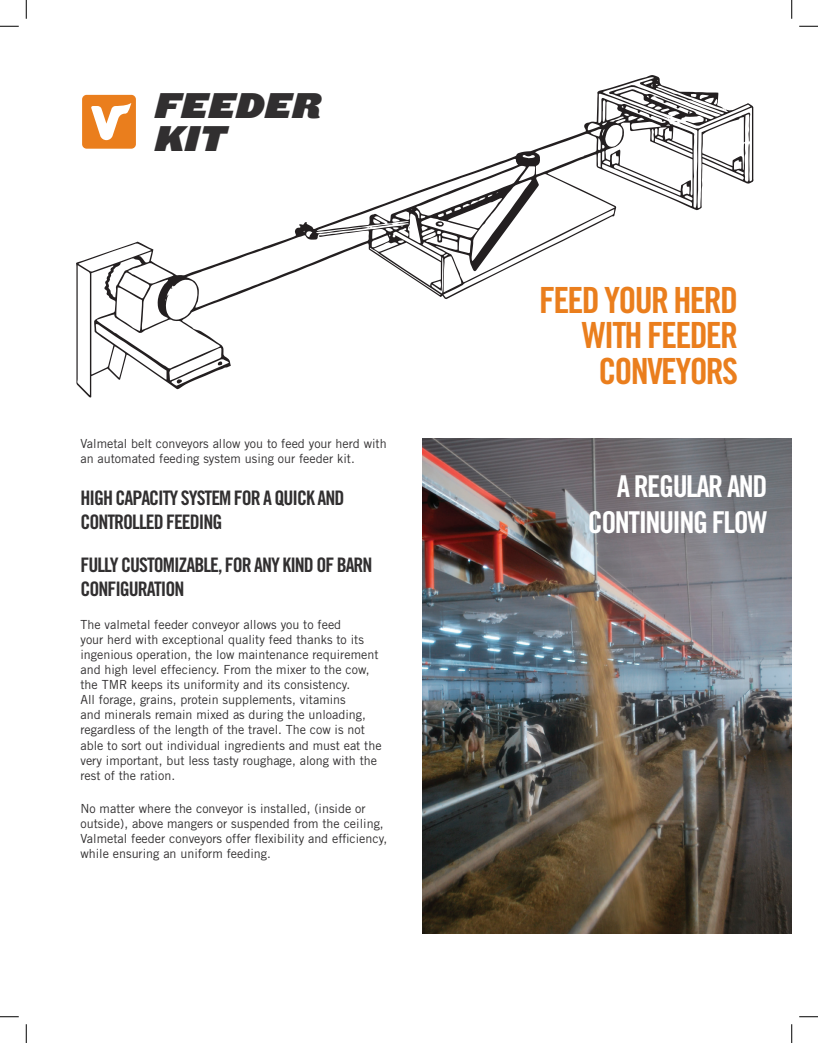
<style>
.page{position:relative;width:818px;height:1043px;background:#fff}
.page>*{position:absolute;margin:0;border:0;box-sizing:border-box;transform-origin:0 0}
.t1{font:36px/35.8px "Trade Gothic LT Std Bd Cn 20";letter-spacing:-.05em;color:#ea7e1d;text-align:right}
.t2{font:33.88px/32.2px "Leviathan HTF Black Italic";color:#312f30}
.t3{font:30.12px/36.1px "Trade Gothic LT Std Bd Cn 20";letter-spacing:-.05em;color:#fff;text-align:right}
.t4{font:20px/24px "Trade Gothic LT Std Bd Cn 20";letter-spacing:-.05em;color:#312f30}
.t5{font:12.5px/15px "Trade Gothic LT Std";color:#312f30}
</style>
<div class="page">
<svg style="left:76px;top:75px;width:677px;height:322px"></svg>
<svg style="left:368px;top:224px;width:25px;height:4px"></svg>
<svg style="left:668px;top:115px;width:9px;height:7px"></svg>
<svg style="left:435px;top:221px;width:9px;height:6px"></svg>
<svg style="left:176px;top:379px;width:6px;height:5px"></svg>
<svg style="left:217px;top:361px;width:5px;height:4px"></svg>
<img style="left:422px;top:438px;width:369px;height:495px">
<div style="left:82px;top:95px;width:54px;height:54px;background:#ea7e1d;border-radius:5px"></div>
<svg style="left:91px;top:103px;width:40px;height:37px"></svg>
<svg style="left:0;top:25px;width:19px;height:2px"></svg>
<svg style="left:799px;top:25px;width:19px;height:2px"></svg>
<svg style="left:0;top:1016px;width:19px;height:1px"></svg>
<svg style="left:799px;top:1016px;width:19px;height:1px"></svg>
<svg style="left:25px;top:0;width:2px;height:19px"></svg>
<svg style="left:25px;top:1024px;width:2px;height:18px"></svg>
<svg style="left:791px;top:0;width:1px;height:19px"></svg>
<svg style="left:791px;top:1024px;width:1px;height:18px"></svg>
<h2 class="t2" style="left:154px;top:90px;width:168px">FEEDER<br>KIT</h2>
<p class="t5" style="left:80px;top:435px;width:308px">Valmetal belt conveyors allow you to feed your herd with an automated feeding system using our feeder kit.</p>
<h3 class="t4" style="left:80px;top:486px;width:265px">HIGH CAPACITY SYSTEM FOR A QUICK AND<br>CONTROLLED FEEDING</h3>
<h3 class="t4" style="left:80px;top:552px;width:293px">FULLY CUSTOMIZABLE, FOR ANY KIND OF BARN<br>CONFIGURATION</h3>
<p class="t5" style="left:80px;top:617px;width:303px">The valmetal feeder conveyor allows you to feed<br>your herd with exceptional quality feed thanks to its ingenious operation, the low maintenance requirement and high level effeciency. From the mixer to the cow, the TMR keeps its uniformity and its consistency.<br>All forage, grains, protein supplements, vitamins<br>and minerals remain mixed as during the unloading, regardless of the length of the travel. The cow is not able to sort out individual ingredients and must eat the very important, but less tasty roughage, along with the rest of the ration.</p>
<p class="t5" style="left:80px;top:801px;width:308px">No matter where the conveyor is installed, (inside or outside), above mangers or suspended from the ceiling, Valmetal feeder conveyors offer flexibility and efficiency, while ensuring an uniform feeding.</p>
<h1 class="t1" style="left:539px;top:282px;width:200px">FEED YOUR HERD<br>WITH FEEDER<br>CONVEYORS</h1>
<h3 class="t3" style="left:587px;top:468px;width:181px">A REGULAR AND<br>CONTINUING FLOW</h3>
</div>
